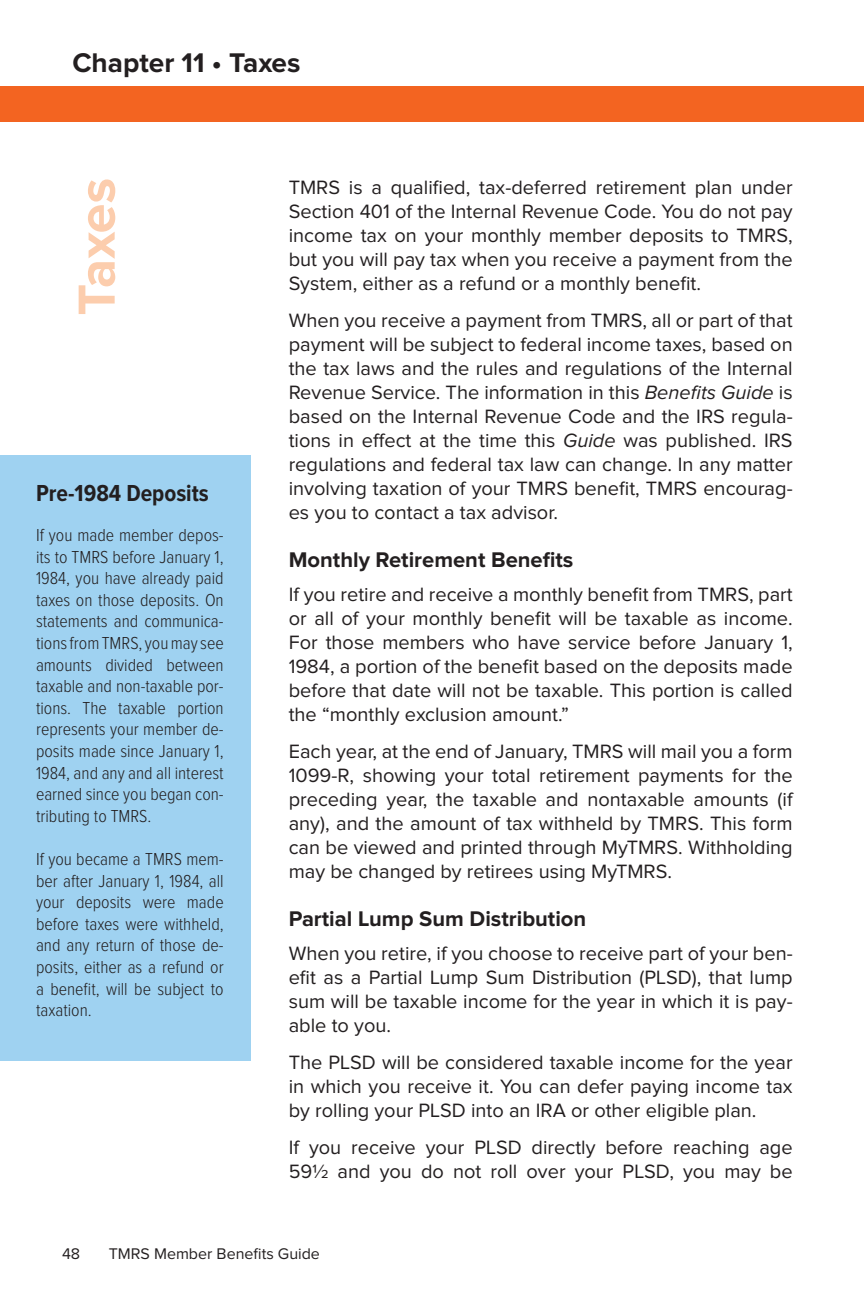
<style>
.page{position:relative;width:864px;height:1296px;background:#fff}
.page>*{position:absolute;margin:0;border:0;box-sizing:border-box;transform-origin:0 0}
.Section_Head{font:700 54px "Proxima Nova";color:#fccdad}
.t1{font:700 28px "Proxima Nova";color:#231f20}
.NoteHead{font:700 24px "Proxima Nova Cond";color:#231f20}
.SubHead{font:700 22px "Proxima Nova";color:#231f20}
.t2{font:20px/24px "Proxima Nova";color:#231f20;text-align:justify}
.Note{font:300 18px/21.6px "Proxima Nova Cond";color:#231f20;text-align:justify}
.t3{font:16px "Proxima Nova";color:#231f20}
.s1{font-style:italic}
</style>
<div class="page">
<div style="left:0;top:86px;width:864px;height:36px;background:#f36421"></div>
<div style="left:0;top:456px;width:251px;height:605px;background:#9fd2f1"></div>
<p class="t1" style="left:72px;top:50px;width:229px">Chapter 11 • Taxes</p>
<p class="Section_Head" style="left:72px;top:315px;width:139px;rotate:-90deg">Taxes</p>
<p class="NoteHead" style="left:36px;top:482px;width:174px">Pre-1984 Deposits</p>
<p class="Note" style="left:36px;top:525px;width:189px">If you made member depos&shy;its to TMRS before January 1, 1984, you have already paid taxes on those deposits. On statements and communica&shy;tions from TMRS, you may see amounts divided between taxable and non-taxable por&shy;tions. The taxable portion represents your member de&shy;posits made since January 1, 1984, and any and all interest earned since you began con&shy;tributing to TMRS.</p>
<p class="Note" style="left:36px;top:849px;width:189px">If you became a TMRS mem&shy;ber after January 1, 1984, all your deposits were made before taxes were withheld, and any return of those de&shy;posits, either as a refund or a benefit, will be subject to taxation.</p>
<p class="t2" style="left:289px;top:176px;width:506px">TMRS is a qualified, tax-deferred retirement plan under Section 401 of the Internal Revenue Code. You do not pay income tax on your monthly member deposits to TMRS, but you will pay tax when you receive a payment from the System, either as a refund or a monthly benefit.</p>
<p class="t2" style="left:289px;top:309px;width:506px">When you receive a payment from TMRS, all or part of that payment will be subject to federal income taxes, based on the tax laws and the rules and regulations of the Internal Revenue Service. The information in this <span class="s1">Benefits Guide</span> is based on the Internal Revenue Code and the IRS regula&shy;tions in effect at the time this <span class="s1">Guide</span> was published. IRS regulations and federal tax law can change. In any matter involving taxation of your TMRS benefit, TMRS encourag&shy;es you to contact a tax advisor.</p>
<p class="SubHead" style="left:289px;top:550px;width:286px">Monthly Retirement Benefits</p>
<p class="t2" style="left:289px;top:583px;width:506px">If you retire and receive a monthly benefit from TMRS, part or all of your monthly benefit will be taxable as income.<br>For those members who have service before January 1, 1984, a portion of the benefit based on the deposits made before that date will not be taxable. This portion is called the “monthly exclusion amount.”</p>
<p class="t2" style="left:289px;top:740px;width:506px">Each year, at the end of January, TMRS will mail you a form 1099-R, showing your total retirement payments for the preceding year, the taxable and nontaxable amounts (if any), and the amount of tax withheld by TMRS. This form can be viewed and printed through MyTMRS. Withholding may be changed by retirees using MyTMRS.</p>
<p class="SubHead" style="left:289px;top:909px;width:299px">Partial Lump Sum Distribution</p>
<p class="t2" style="left:289px;top:942px;width:506px">When you retire, if you choose to receive part of your ben&shy;efit as a Partial Lump Sum Distribution (PLSD), that lump sum will be taxable income for the year in which it is pay&shy;able to you.</p>
<p class="t2" style="left:289px;top:1051px;width:505px">The PLSD will be considered taxable income for the year in which you receive it. You can defer paying income tax by rolling your PLSD into an IRA or other eligible plan.</p>
<p class="t2" style="left:289px;top:1136px;width:506px">If you receive your PLSD directly before reaching age<br>59½ and you do not roll over your PLSD, you may be</p>
<p class="t3" style="left:62px;top:1247px;width:20px">48</p>
<p class="t3" style="left:109px;top:1247px;width:213px">TMRS Member Benefits Guide</p>
</div>
